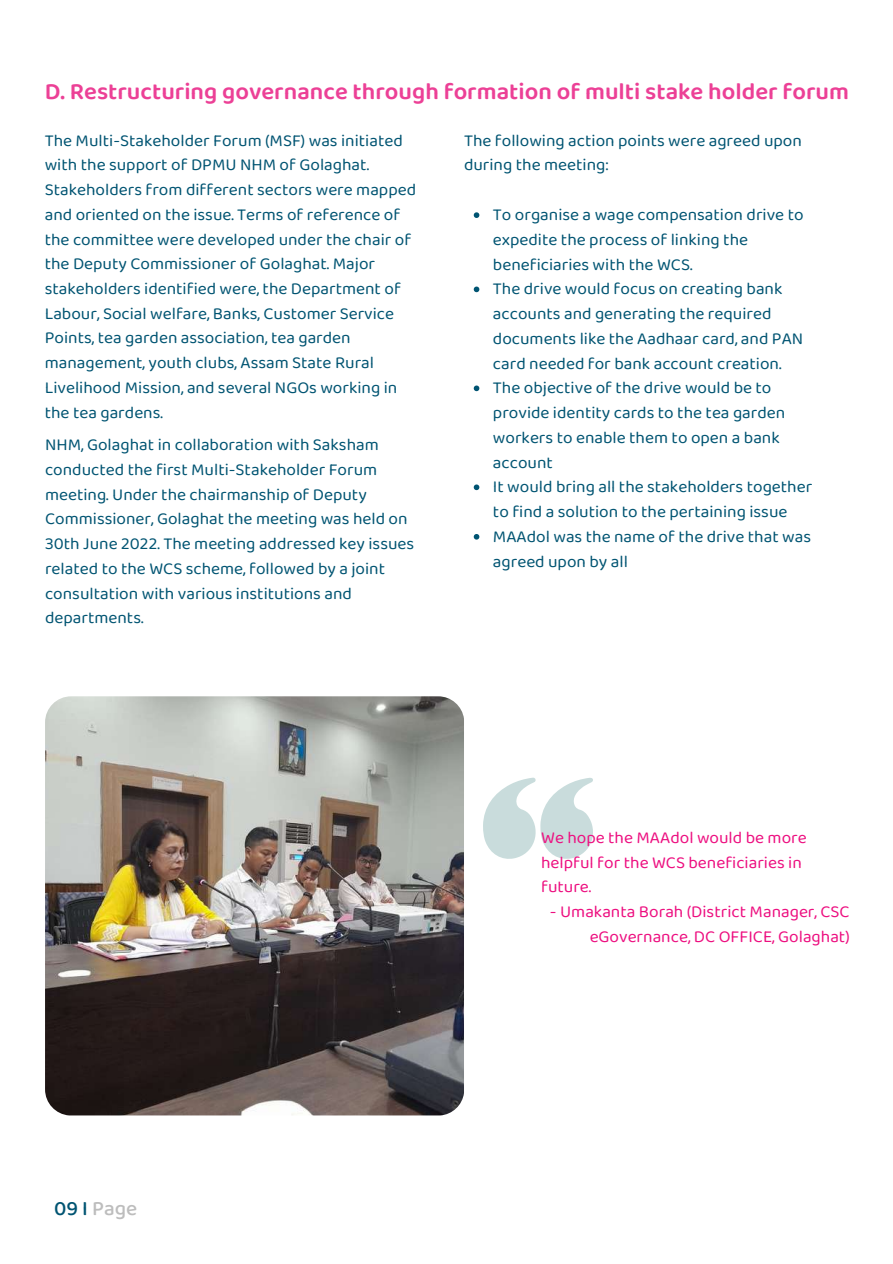
<style>
.page{position:relative;width:893px;height:1264px;background:#fff}
.page>*{position:absolute;margin:0;border:0;box-sizing:border-box;transform-origin:0 0}
.t1{font:600 24px "Baloo 2";color:#ec4096}
.t2{font:500 21px "Baloo 2";color:#bdbdbd}
.t3{font:17.25px/24.8px "Baloo 2";color:#005472}
.t4{font:17.25px/24.8px "Baloo 2";color:#ed0f80}
.s1{color:#005472}
</style>
<div class="page">
<svg style="left:473px;top:212px;width:6px;height:6px"></svg>
<svg style="left:473px;top:286px;width:6px;height:6px"></svg>
<svg style="left:473px;top:385px;width:6px;height:6px"></svg>
<svg style="left:473px;top:484px;width:6px;height:6px"></svg>
<svg style="left:473px;top:534px;width:6px;height:5px"></svg>
<img style="left:45px;top:696px;width:419px;height:419px">
<svg style="left:483px;top:777px;width:110px;height:82px"></svg>
<h1 class="t1" style="left:45px;top:76px;width:805px">D. Restructuring governance through formation of multi stake holder forum</h1>
<p class="t3" style="left:45px;top:127px;width:373px">The Multi-Stakeholder Forum (MSF) was initiated with the support of DPMU NHM of Golaghat.<br>Stakeholders from different sectors were mapped and oriented on the issue. Terms of reference of the committee were developed under the chair of the Deputy Commissioner of Golaghat. Major stakeholders identified were, the Department of Labour, Social welfare, Banks, Customer Service Points, tea garden association, tea garden management, youth clubs, Assam State Rural Livelihood Mission, and several NGOs working in the tea gardens.</p>
<p class="t3" style="left:45px;top:432px;width:370px">NHM, Golaghat in collaboration with Saksham conducted the first Multi-Stakeholder Forum meeting. Under the chairmanship of Deputy Commissioner, Golaghat the meeting was held on 30th June 2022. The meeting addressed key issues related to the WCS scheme, followed by a joint consultation with various institutions and departments.</p>
<p class="t3" style="left:464px;top:127px;width:339px">The following action points were agreed upon during the meeting:</p>
<p class="t3" style="left:493px;top:202px;width:321px">To organise a wage compensation drive to expedite the process of linking the beneficiaries with the WCS.<br>The drive would focus on creating bank accounts and generating the required documents like the Aadhaar card, and PAN card needed for bank account creation.<br>The objective of the drive would be to provide identity cards to the tea garden workers to enable them to open a bank account<br>It would bring all the stakeholders together to find a solution to the pertaining issue MAAdol was the name of the drive that was agreed upon by all</p>
<p class="t4" style="left:541px;top:824px;width:267px">We hope the MAAdol would be more helpful for the WCS beneficiaries in future.</p>
<p class="t4" style="left:550px;top:898px;width:301px;text-align:right">- Umakanta Borah (District Manager, CSC eGovernance, DC OFFICE, Golaghat)</p>
<p class="t2" style="left:54px;top:1195px;width:85px"><span class="s1">09 I</span> Page</p>
</div>
